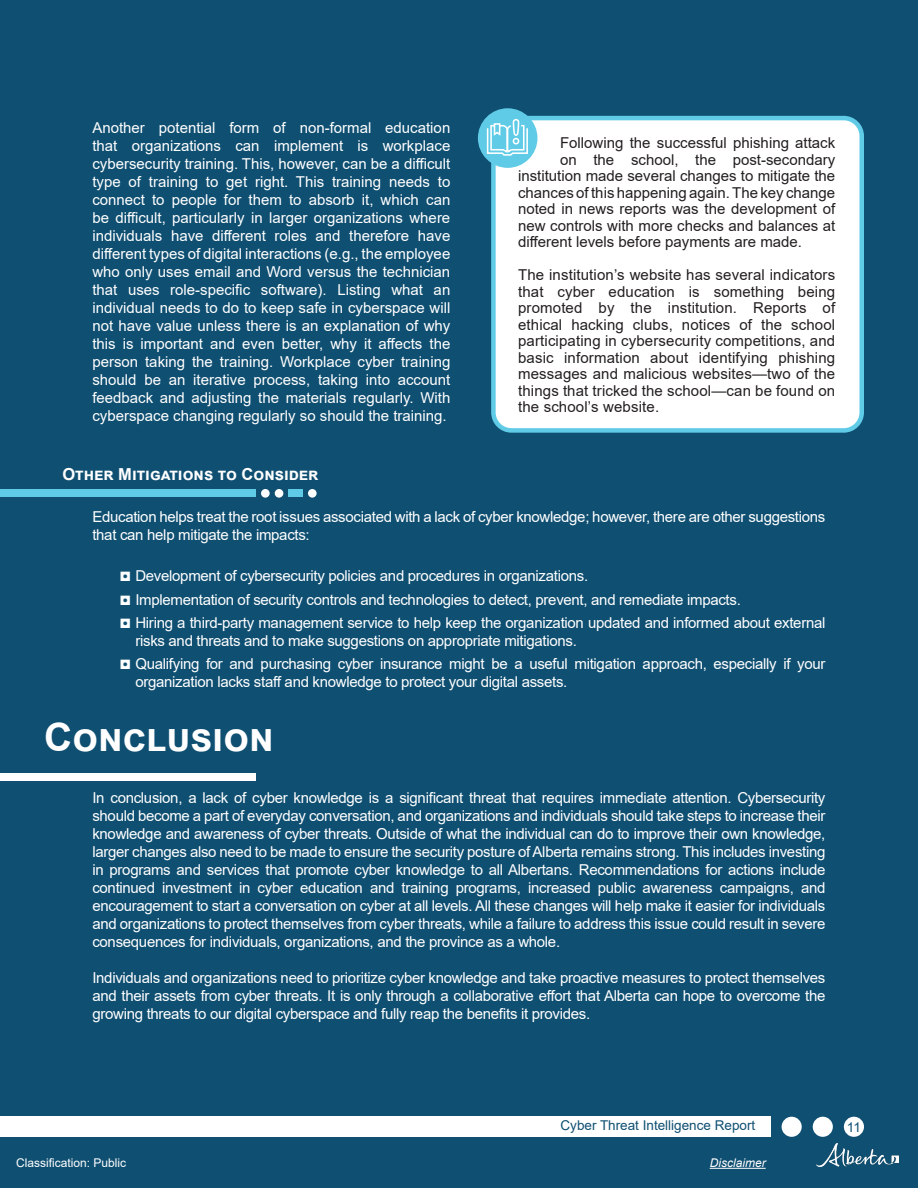
<style>
.page{position:relative;width:918px;height:1188px;background:#0f4f72}
.page>*{position:absolute;margin:0;border:0;box-sizing:border-box;transform-origin:0 0}
.t1{font:700 39px "Arial";color:#fff}
.Internal_Header-_White{font:700 16.5px "Arial";color:#fff}
.t2{font:15px/18px "Arial";letter-spacing:-.02em;color:#fff;text-align:justify}
.Table_Interior{font:15px/16.5px "Arial";color:#231f20;text-align:justify}
.t3{font:13.5px "Arial";color:#0f4f72}
.t4{font:12px "Arial";color:#fff}
.t5{font:italic 12px "Arial";color:#fff}
.s1{font-size:19.5px}
</style>
<div class="page">
<div style="left:844px;top:1117px;width:20px;height:20px;background:#fff;border-radius:50%"></div>
<div style="left:0;top:1117px;width:771px;height:20px;background:#fff"></div>
<div style="left:813px;top:1117px;width:20px;height:20px;background:#fff;border-radius:50%"></div>
<div style="left:782px;top:1117px;width:20px;height:20px;background:#fff;border-radius:50%"></div>
<img style="left:817px;top:1143px;width:82px;height:23px">
<hr style="left:710px;top:1168px;width:56px;height:1px;background:#fff">
<div style="left:0;top:490px;width:256px;height:7px;background:#5fcbe7"></div>
<div style="left:261px;top:489px;width:9px;height:9px;background:#fff;border-radius:50%"></div>
<div style="left:308px;top:489px;width:9px;height:9px;background:#fff;border-radius:50%"></div>
<div style="left:275px;top:489px;width:8px;height:9px;background:#fff;border-radius:50%"></div>
<div style="left:288px;top:490px;width:15px;height:7px;background:#5fcbe7"></div>
<div style="left:0;top:774px;width:256px;height:7px;background:#fff"></div>
<div style="left:493px;top:118px;width:369px;height:312px;background:#fff;border-radius:18px"></div>
<div style="left:491px;top:116px;width:373px;height:317px;border:4px solid #5fcbe7;border-radius:18px"></div>
<div style="left:480px;top:111px;width:55px;height:55px;background:#5fcbe7;border-radius:50%"></div>
<div style="left:478px;top:108px;width:59px;height:60px;border:4px solid #5fcbe7;border-radius:50%"></div>
<svg style="left:486px;top:118px;width:43px;height:38px"></svg>
<p class="t2" style="left:92px;top:119px;width:359px">Another potential form of non-formal education that organizations can implement is workplace cybersecurity training. This, however, can be a difficult type of training to get right. This training needs to connect to people for them to absorb it, which can be difficult, particularly in larger organizations where individuals have different roles and therefore have different types of digital interactions (e.g., the employee who only uses email and Word versus the technician that uses role-specific software). Listing what an individual needs to do to keep safe in cyberspace will not have value unless there is an explanation of why this is important and even better, why it affects the person taking the training. Workplace cyber training should be an iterative process, taking into account feedback and adjusting the materials regularly. With cyberspace changing regularly so should the training.</p>
<p class="Table_Interior" style="left:560px;top:135px;width:277px">Following the successful phishing attack</p>
<p class="Table_Interior" style="left:560px;top:151px;width:277px">on the school, the post-secondary</p>
<p class="Table_Interior" style="left:518px;top:168px;width:319px">institution made several changes to mitigate the</p>
<p class="Table_Interior" style="left:518px;top:184px;width:319px">chances of this happening again. The key change</p>
<p class="Table_Interior" style="left:518px;top:201px;width:319px">noted in news reports was the development of</p>
<p class="Table_Interior" style="left:518px;top:217px;width:319px">new controls with more checks and balances at</p>
<p class="Table_Interior" style="left:518px;top:234px;width:285px">different levels before payments are made.</p>
<p class="Table_Interior" style="left:518px;top:267px;width:319px">The institution’s website has several indicators that cyber education is something being promoted by the institution. Reports of ethical hacking clubs, notices of the school participating in cybersecurity competitions, and basic information about identifying phishing messages and malicious websites—two of the things that tricked the school—can be found on the school’s website.</p>
<p class="Internal_Header-_White" style="left:62px;top:462px;width:254px">Other Mitigations to Consider</p>
<p class="t2" style="left:92px;top:507px;width:735px">Education helps treat the root issues associated with a lack of cyber knowledge; however, there are other suggestions that can help mitigate the impacts:</p>
<p class="t2" style="left:119px;top:567px;width:470px"><span class="s1">◘</span> Development of cybersecurity policies and procedures in organizations.</p>
<p class="t2" style="left:119px;top:590px;width:623px"><span class="s1">◘</span> Implementation of security controls and technologies to detect, prevent, and remediate impacts.</p>
<p class="t2" style="left:135px;top:614px;width:692px;text-indent:-16px"><span class="s1">◘</span> Hiring a third-party management service to help keep the organization updated and informed about external risks and threats and to make suggestions on appropriate mitigations.</p>
<p class="t2" style="left:135px;top:655px;width:692px;text-indent:-16px"><span class="s1">◘</span> Qualifying for and purchasing cyber insurance might be a useful mitigation approach, especially if your organization lacks staff and knowledge to protect your digital assets.</p>
<p class="t1" style="left:44px;top:709px;width:231px">Conclusion</p>
<p class="t2" style="left:92px;top:788px;width:735px">In conclusion, a lack of cyber knowledge is a significant threat that requires immediate attention. Cybersecurity should become a part of everyday conversation, and organizations and individuals should take steps to increase their knowledge and awareness of cyber threats. Outside of what the individual can do to improve their own knowledge, larger changes also need to be made to ensure the security posture of Alberta remains strong. This includes investing in programs and services that promote cyber knowledge to all Albertans. Recommendations for actions include continued investment in cyber education and training programs, increased public awareness campaigns, and encouragement to start a conversation on cyber at all levels. All these changes will help make it easier for individuals and organizations to protect themselves from cyber threats, while a failure to address this issue could result in severe consequences for individuals, organizations, and the province as a whole.</p>
<p class="t2" style="left:92px;top:968px;width:735px">Individuals and organizations need to prioritize cyber knowledge and take proactive measures to protect themselves and their assets from cyber threats. It is only through a collaborative effort that Alberta can hope to overcome the growing threats to our digital cyberspace and fully reap the benefits it provides.</p>
<p class="t3" style="left:561px;top:1116px;width:196px">Cyber Threat Intelligence Report</p>
<p class="t3" style="left:847px;top:1118px;width:16px">11</p>
<p class="t4" style="left:16px;top:1155px;width:112px">Classification: Public</p>
<p class="t5" style="left:710px;top:1155px;width:57px">Disclaimer</p>
</div>
